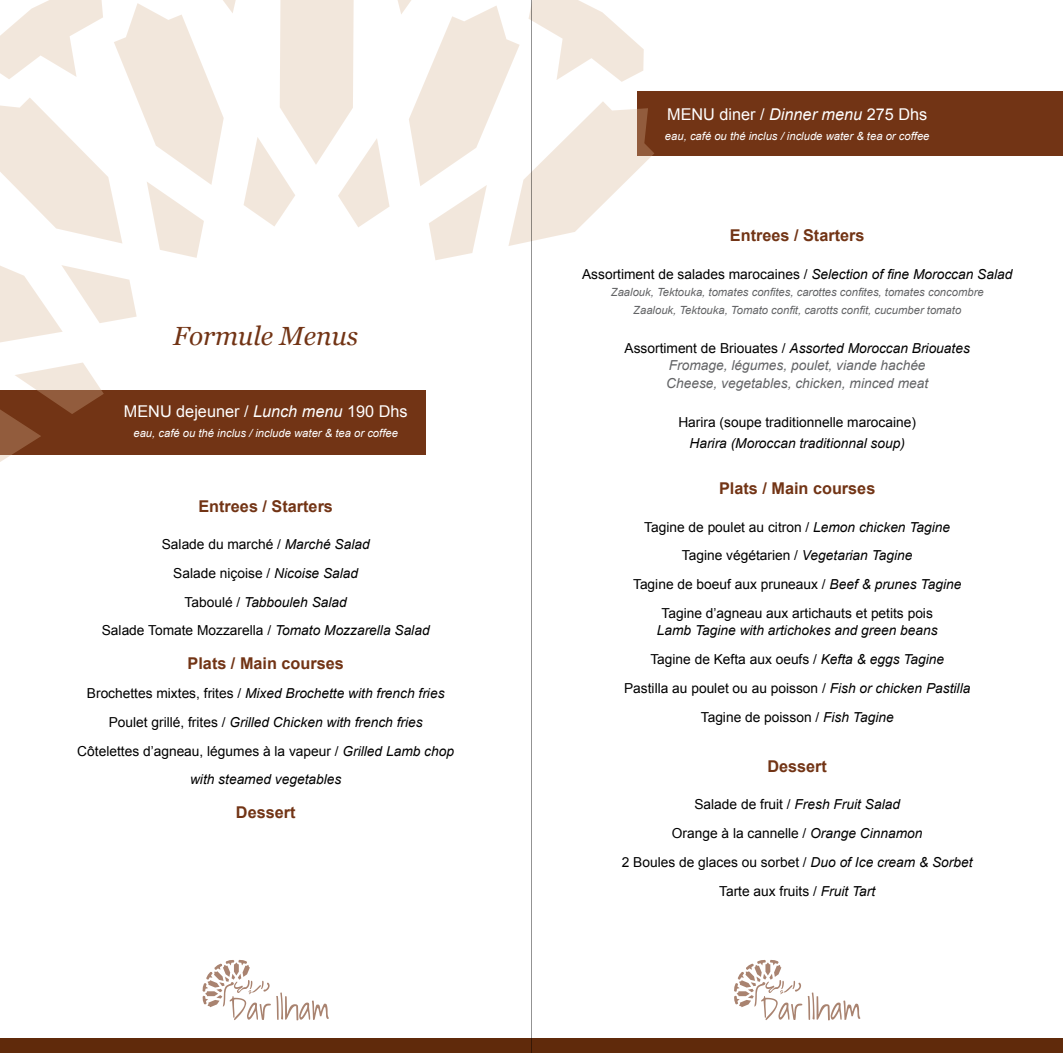
<style>
.page{position:relative;width:1063px;height:1053px;background:#fff}
.page>*{position:absolute;margin:0;border:0;box-sizing:border-box;transform-origin:0 0}
.t1{font:italic 26.25px "Georgia";color:#723415}
.t2{font:700 16.25px "Arial";color:#723415}
.t3{font:16.25px "Arial";color:#fff}
.t4{font:13.75px/28.8px "Arial";color:#000;text-align:center}
.t5{font:italic 13.75px/28.8px "Arial";color:#000;text-align:center}
.t6{font:italic 13.75px/17.5px "Arial";color:#636466;text-align:center}
.t7{font:italic 11.25px/17.5px "Arial";color:#636466;text-align:center}
.t8{font:italic 11.25px "Arial";color:#fff}
.s1{font-style:italic}
.s2{font-style:normal}
.s3{font-style:normal;color:#000}
.s4{color:#000}
</style>
<div class="page">
<div style="left:0;top:390px;width:425px;height:65px;background:#723415"></div>
<div style="left:638px;top:91px;width:425px;height:65px;background:#723415"></div>
<div style="left:0;top:1038px;width:1063px;height:14px;background:#602a0b"></div>
<svg style="left:203px;top:959px;width:126px;height:61px"></svg>
<svg style="left:734px;top:960px;width:68px;height:60px"></svg>
<svg style="left:808px;top:992px;width:52px;height:28px"></svg>
<svg style="left:0;top:362px;width:104px;height:100px"></svg>
<svg style="left:0;top:0;width:654px;height:343px"></svg>
<hr style="left:531px;top:0;width:1px;height:1052px;background:#000">
<h1 class="t1" style="left:173px;top:319px;width:186px">Formule Menus</h1>
<p class="t3" style="left:124px;top:400px;width:285px">MENU dejeuner / <span class="s1">Lunch menu</span> 190 Dhs</p>
<p class="t8" style="left:133px;top:425px;width:266px">eau, café ou thé inclus / include water &amp; tea or coffee</p>
<p class="t2" style="left:198px;top:495px;width:136px">Entrees / Starters</p>
<p class="t4" style="left:102px;top:530px;width:329px">Salade du marché / <span class="s1">Marché Salad<br></span>Salade niçoise / <span class="s1">Nicoise Salad<br></span>Taboulé / <span class="s1">Tabbouleh Salad<br></span>Salade Tomate Mozzarella / <span class="s1">Tomato Mozzarella Salad</span></p>
<p class="t2" style="left:188px;top:652px;width:158px">Plats / Main courses</p>
<p class="t5" style="left:77px;top:679px;width:378px"><span class="s2">Brochettes mixtes, frites /</span> Mixed Brochette with french fries <span class="s2">Poulet grillé, frites /</span> Grilled Chicken with french fries <span class="s2">Côtelettes d’agneau, légumes à la vapeur /</span> Grilled Lamb chop with steamed vegetables</p>
<p class="t2" style="left:236px;top:801px;width:61px">Dessert</p>
<p class="t3" style="left:667px;top:104px;width:262px">MENU diner / <span class="s1">Dinner menu</span> 275 Dhs</p>
<p class="t8" style="left:665px;top:129px;width:266px">eau, café ou thé inclus / include water &amp; tea or coffee</p>
<p class="t2" style="left:730px;top:225px;width:136px">Entrees / Starters</p>
<p class="t4" style="left:582px;top:260px;width:432px">Assortiment de salades marocaines / <span class="s1">Selection of fine Moroccan Salad</span></p>
<p class="t7" style="left:611px;top:284px;width:374px">Zaalouk, Tektouka, tomates confites, carottes confites, tomates concombre<br>Zaalouk, Tektouka, Tomato confit, carotts confit, cucumber tomato</p>
<p class="t6" style="left:625px;top:339px;width:347px"><span class="s3">Assortiment de Briouates /</span> <span class="s4">Assorted Moroccan Briouates<br></span>Fromage, légumes, poulet, viande hachée<br>Cheese, vegetables, chicken, minced meat</p>
<p class="t4" style="left:678px;top:407px;width:239px">Harira (soupe traditionnelle marocaine)</p>
<p class="t5" style="left:689px;top:429px;width:217px">Harira (Moroccan traditionnal soup)</p>
<p class="t2" style="left:719px;top:477px;width:158px">Plats / Main courses</p>
<p class="t4" style="left:633px;top:512px;width:330px">Tagine de poulet au citron / <span class="s1">Lemon chicken Tagine </span>Tagine végétarien / <span class="s1">Vegetarian Tagine<br></span>Tagine de boeuf aux pruneaux / <span class="s1">Beef &amp; prunes Tagine </span>Tagine d’agneau aux artichauts et petits pois</p>
<p class="t5" style="left:624px;top:616px;width:348px">Lamb Tagine with artichokes and green beans<br><span class="s2">Tagine de Kefta aux oeufs /</span> Kefta &amp; eggs Tagine<br><span class="s2">Pastilla au poulet ou au poisson /</span> Fish or chicken Pastilla <span class="s2">Tagine de poisson /</span> Fish Tagine</p>
<p class="t2" style="left:767px;top:755px;width:61px">Dessert</p>
<p class="t4" style="left:622px;top:790px;width:352px">Salade de fruit / <span class="s1">Fresh Fruit Salad<br></span>Orange à la cannelle / <span class="s1">Orange Cinnamon<br></span>2 Boules de glaces ou sorbet / <span class="s1">Duo of Ice cream &amp; Sorbet </span>Tarte aux fruits / <span class="s1">Fruit Tart</span></p>
</div>
